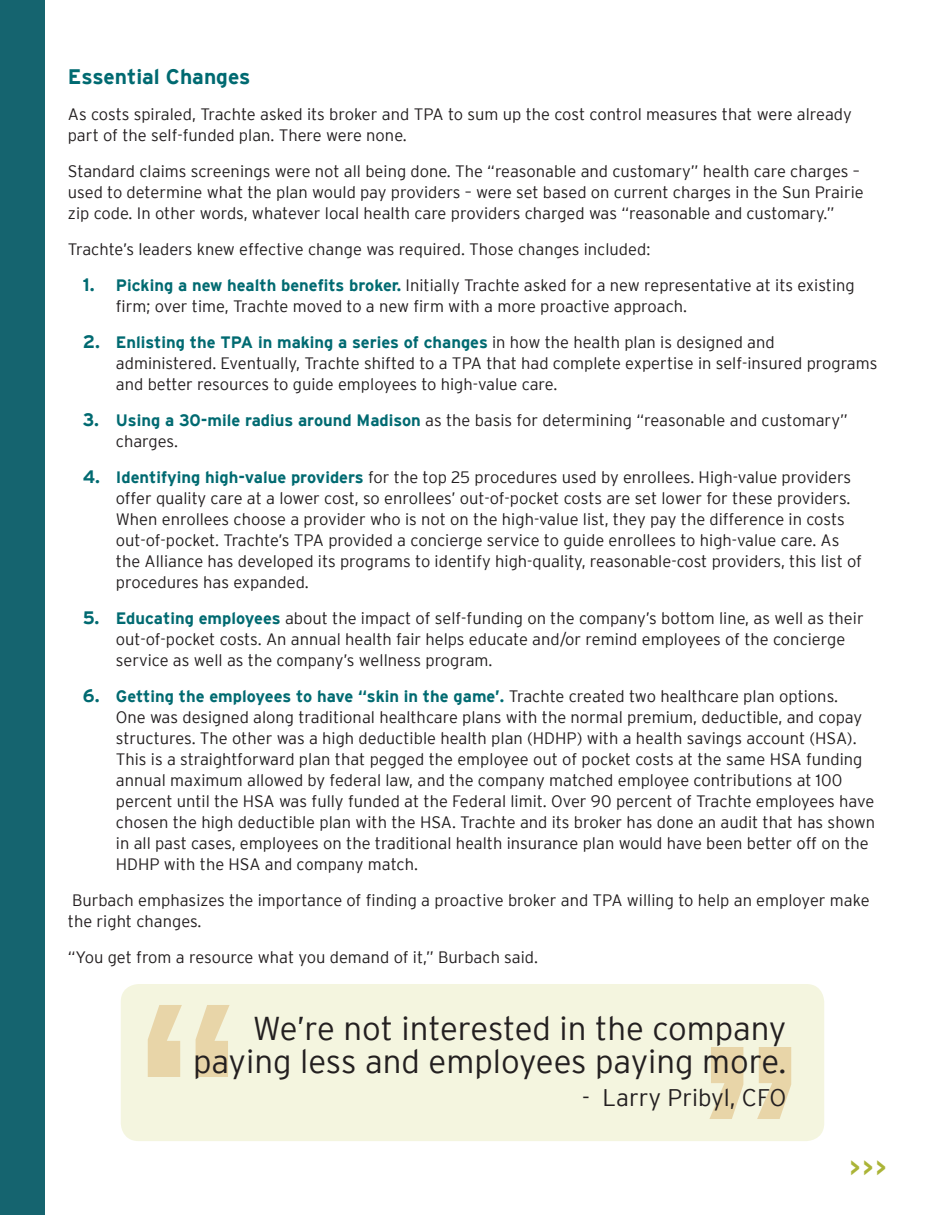
<style>
.page{position:relative;width:945px;height:1215px;background:#fff}
.page>*{position:absolute;margin:0;border:0;box-sizing:border-box;transform-origin:0 0}
.body{font:300 33px/33px "Interstate";color:#231f20;text-align:right}
.body-2{font:300 24px "Interstate";color:#231f20}
.t1{font:700 24px "Interstate";color:#abb437}
.t2{font:700 21px "Interstate";color:#006a71}
.body-3{font:300 16.5px/21px "Interstate";color:#231f20}
.s1{font-weight:700;font-size:18px;color:#006a71}
.s2{font-weight:700;color:#006a71}
</style>
<div class="page">
<div style="left:0;top:0;width:45px;height:1215px;background:#15646f"></div>
<svg style="left:121px;top:984px;width:703px;height:157px;background:#f3f2db"></svg>
<p class="t2" style="left:68px;top:65px;width:184px">Essential Changes</p>
<p class="body-3" style="left:68px;top:104px;width:786px">As costs spiraled, Trachte asked its broker and TPA to sum up the cost control measures that were already part of the self-funded plan. There were none.</p>
<p class="body-3" style="left:68px;top:161px;width:797px">Standard claims screenings were not all being done. The “reasonable and customary” health care charges – used to determine what the plan would pay providers – were set based on current charges in the Sun Prairie zip code. In other words, whatever local health care providers charged was “reasonable and customary.”</p>
<p class="body-3" style="left:68px;top:239px;width:584px">Trachte’s leaders knew effective change was required. Those changes included:</p>
<p class="body-3" style="left:116px;top:275px;width:740px;text-indent:-33px"><span class="s1">1.</span> <span class="s2">Picking a new health benefits broker.</span> Initially Trachte asked for a new representative at its existing firm; over time, Trachte moved to a new firm with a more proactive approach.</p>
<p class="body-3" style="left:116px;top:332px;width:763px;text-indent:-33px"><span class="s1">2.</span> <span class="s2">Enlisting the TPA in making a series of changes</span> in how the health plan is designed and administered. Eventually, Trachte shifted to a TPA that had complete expertise in self-insured programs and better resources to guide employees to high-value care.</p>
<p class="body-3" style="left:116px;top:410px;width:733px;text-indent:-33px"><span class="s1">3.</span> <span class="s2">Using a 30-mile radius around Madison</span> as the basis for determining “reasonable and customary” charges.</p>
<p class="body-3" style="left:116px;top:467px;width:748px;text-indent:-33px"><span class="s1">4.</span> <span class="s2">Identifying high-value providers</span> for the top 25 procedures used by enrollees. High-value providers offer quality care at a lower cost, so enrollees’ out-of-pocket costs are set lower for these providers.<br>When enrollees choose a provider who is not on the high-value list, they pay the difference in costs out-of-pocket. Trachte’s TPA provided a concierge service to guide enrollees to high-value care. As the Alliance has developed its programs to identify high-quality, reasonable-cost providers, this list of procedures has expanded.</p>
<p class="body-3" style="left:116px;top:608px;width:749px;text-indent:-33px"><span class="s1">5.</span> <span class="s2">Educating employees</span> about the impact of self-funding on the company’s bottom line, as well as their out-of-pocket costs. An annual health fair helps educate and/or remind employees of the concierge service as well as the company’s wellness program.</p>
<p class="body-3" style="left:116px;top:686px;width:761px;text-indent:-33px"><span class="s1">6.</span> <span class="s2">Getting the employees to have “skin in the game’.</span> Trachte created two healthcare plan options.<br>One was designed along traditional healthcare plans with the normal premium, deductible, and copay structures. The other was a high deductible health plan (HDHP) with a health savings account (HSA).<br>This is a straightforward plan that pegged the employee out of pocket costs at the same HSA funding annual maximum allowed by federal law, and the company matched employee contributions at 100 percent until the HSA was fully funded at the Federal limit. Over 90 percent of Trachte employees have chosen the high deductible plan with the HSA. Trachte and its broker has done an audit that has shown in all past cases, employees on the traditional health insurance plan would have been better off on the HDHP with the HSA and company match.</p>
<p class="body-3" style="left:68px;top:890px;width:803px">Burbach emphasizes the importance of finding a proactive broker and TPA willing to help an employer make the right changes.</p>
<p class="body-3" style="left:68px;top:947px;width:472px">“You get from a resource what you demand of it,” Burbach said.</p>
<p class="body" style="left:193px;top:1011px;width:595px">We’re not interested in the company paying less and employees paying more.</p>
<p class="body-2" style="left:582px;top:1084px;width:206px">- Larry Pribyl, CFO</p>
<h2 class="t1" style="left:850px;top:1154px;width:38px">&gt;&gt;&gt;</h2>
</div>
